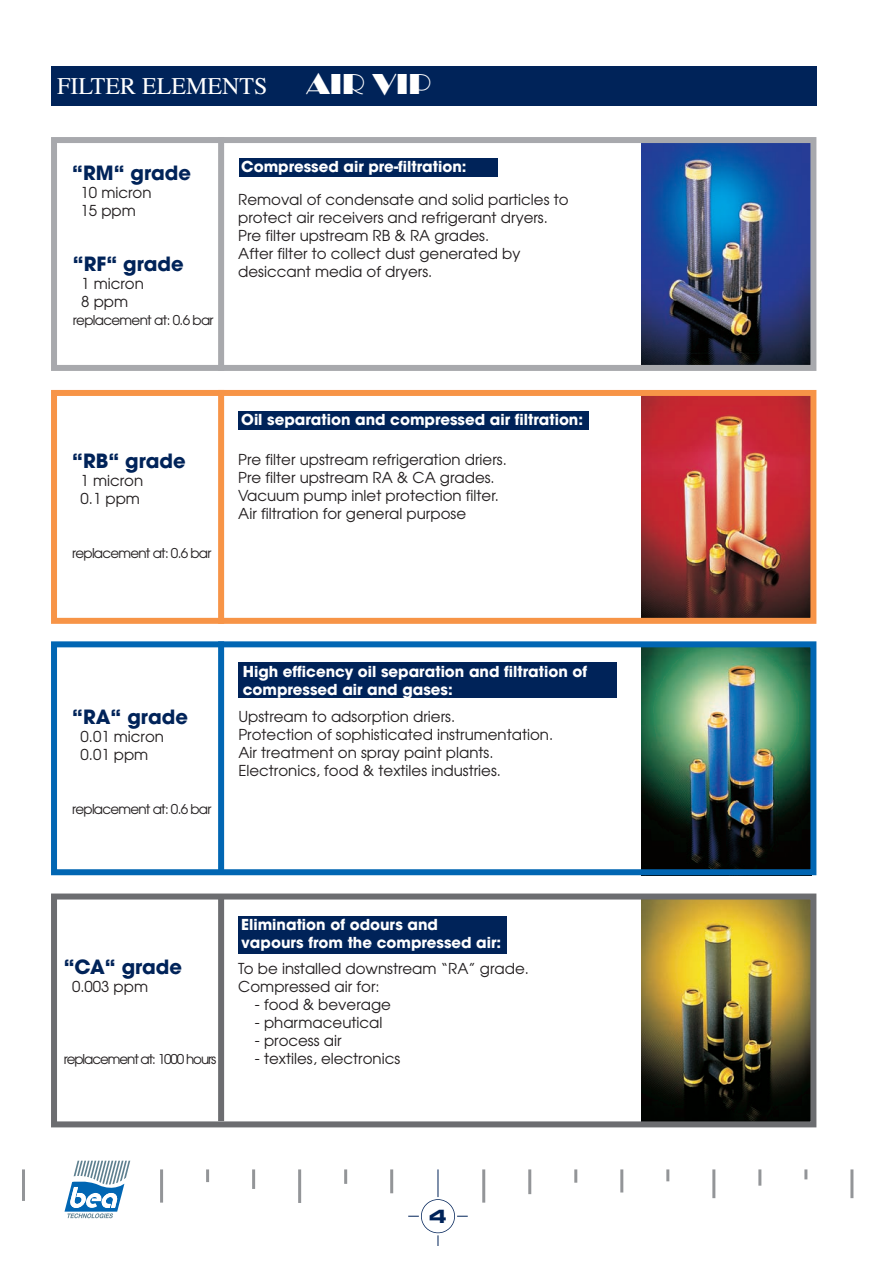
<style>
.page{position:relative;width:893px;height:1263px;background:#fff}
.page>*{position:absolute;margin:0;border:0;box-sizing:border-box;transform-origin:0 0}
.t1{font:30px "Broadway";color:#fff}
.t2{font:24px "Times";color:#fff}
.t3{font:700 19.5px "Avant Garde";color:#002359}
.t4{font:18.3px "Eurostile Bold Extended Two";color:#002359}
.t5{font:15px/18px "Avant Garde";color:#231f20}
.t6{font:700 15px/18px "Avant Garde";color:#fff}
.t7{font:13.5px "Avant Garde";letter-spacing:-.055em;color:#231f20}
.t8{font:13.5px "Avant Garde";letter-spacing:-.08em;color:#231f20}
</style>
<div class="page">
<img style="left:641px;top:144px;width:168px;height:220px">
<img style="left:641px;top:397px;width:168px;height:220px">
<img style="left:641px;top:648px;width:168px;height:220px">
<img style="left:641px;top:900px;width:168px;height:220px">
<hr style="left:298px;top:1169px;width:3px;height:34px;background:#939598">
<hr style="left:344px;top:1169px;width:3px;height:15px;background:#939598">
<hr style="left:528px;top:1169px;width:3px;height:25px;background:#939598">
<hr style="left:620px;top:1169px;width:3px;height:23px;background:#939598">
<hr style="left:574px;top:1169px;width:3px;height:14px;background:#939598">
<hr style="left:482px;top:1169px;width:3px;height:33px;background:#939598">
<hr style="left:390px;top:1169px;width:3px;height:24px;background:#939598">
<svg style="left:666px;top:1169px;width:3px;height:12px"></svg>
<hr style="left:712px;top:1169px;width:3px;height:29px;background:#939598">
<hr style="left:758px;top:1169px;width:3px;height:17px;background:#939598">
<hr style="left:252px;top:1169px;width:3px;height:20px;background:#939598">
<svg style="left:804px;top:1169px;width:3px;height:10px"></svg>
<svg style="left:206px;top:1169px;width:3px;height:13px"></svg>
<hr style="left:160px;top:1169px;width:3px;height:33px;background:#939598">
<hr style="left:850px;top:1169px;width:3px;height:29px;background:#939598">
<hr style="left:22px;top:1169px;width:3px;height:32px;background:#939598">
<div style="left:421px;top:1199px;width:34px;height:34px;border:2px solid #002359;border-radius:50%"></div>
<svg style="left:438px;top:1169px;width:1px;height:28px"></svg>
<div style="left:51px;top:137px;width:765px;height:234px;border:6px solid #a8a9ad"></div>
<div style="left:51px;top:390px;width:765px;height:234px;border:6px solid #f79447"></div>
<div style="left:51px;top:641px;width:765px;height:234px;border:6px solid #0166b3"></div>
<div style="left:51px;top:893px;width:765px;height:234px;border:6px solid #6c6d70"></div>
<div style="left:218px;top:137px;width:6px;height:234px;background:#a8a9ad"></div>
<div style="left:218px;top:390px;width:6px;height:234px;background:#f79447"></div>
<div style="left:218px;top:641px;width:6px;height:232px;background:#0166b3"></div>
<div style="left:218px;top:895px;width:6px;height:226px;background:#6c6d70"></div>
<div style="left:239px;top:158px;width:259px;height:18px;background:#002359"></div>
<div style="left:238px;top:411px;width:351px;height:18px;background:#002359"></div>
<div style="left:238px;top:663px;width:379px;height:35px;background:#002359"></div>
<div style="left:238px;top:916px;width:269px;height:38px;background:#002359"></div>
<div style="left:51px;top:66px;width:766px;height:40px;background:#002359"></div>
<svg style="left:65px;top:1161px;width:65px;height:57px"></svg>
<h2 class="t2" style="left:57px;top:72px;width:212px">FILTER ELEMENTS</h2>
<h1 class="t1" style="left:306px;top:66px;width:126px">AIR VIP</h1>
<h3 class="t3" style="left:72px;top:166px;width:120px">“RM“ grade</h3>
<p class="t5" style="left:81px;top:184px;width:72px">10 micron<br>15 ppm</p>
<h3 class="t3" style="left:73px;top:257px;width:112px">“RF“ grade</h3>
<p class="t5" style="left:81px;top:275px;width:64px">1 micron<br>8 ppm</p>
<p class="t7" style="left:73px;top:313px;width:142px">replacement at: 0.6 bar</p>
<p class="t6" style="left:241px;top:160px;width:227px">Compressed air pre-filtration:</p>
<p class="t5" style="left:238px;top:190px;width:332px">Removal of condensate and solid particles to protect air receivers and refrigerant dryers.<br>Pre filter upstream RB &amp; RA grades.<br>After filter to collect dust generated by desiccant media of dryers.</p>
<h3 class="t3" style="left:72px;top:453px;width:115px">“RB“ grade</h3>
<p class="t5" style="left:81px;top:472px;width:64px">1 micron<br>0.1 ppm</p>
<p class="t7" style="left:72px;top:545px;width:141px">replacement at: 0.6 bar</p>
<p class="t6" style="left:241px;top:412px;width:343px">Oil separation and compressed air filtration:</p>
<p class="t5" style="left:238px;top:451px;width:270px">Pre filter upstream refrigeration driers.<br>Pre filter upstream RA &amp; CA grades.<br>Vacuum pump inlet protection filter.<br>Air filtration for general purpose</p>
<h3 class="t3" style="left:72px;top:709px;width:117px">“RA“ grade</h3>
<p class="t5" style="left:81px;top:728px;width:85px">0.01 micron<br>0.01 ppm</p>
<p class="t7" style="left:72px;top:801px;width:141px">replacement at: 0.6 bar</p>
<p class="t6" style="left:243px;top:664px;width:346px">High efficency oil separation and filtration of compressed air and gases:</p>
<p class="t5" style="left:238px;top:708px;width:316px">Upstream to adsorption driers.<br>Protection of sophisticated instrumentation.<br>Air treatment on spray paint plants.<br>Electronics, food &amp; textiles industries.</p>
<h3 class="t3" style="left:64px;top:959px;width:120px">“CA“ grade</h3>
<p class="t5" style="left:72px;top:977px;width:78px">0.003 ppm</p>
<p class="t8" style="left:64px;top:1051px;width:154px">replacement at: 1000 hours</p>
<p class="t6" style="left:241px;top:918px;width:262px">Elimination of odours and vapours from the compressed air:</p>
<p class="t5" style="left:238px;top:959px;width:292px">To be installed downstream “RA” grade.<br>Compressed air for:</p>
<p class="t5" style="left:255px;top:995px;width:138px">- food &amp; beverage</p>
<p class="t5" style="left:255px;top:1013px;width:129px">- pharmaceutical</p>
<p class="t5" style="left:255px;top:1031px;width:88px">- process air</p>
<p class="t5" style="left:255px;top:1049px;width:147px">- textiles, electronics</p>
<p class="t4" style="left:429px;top:1209px;width:20px">4</p>
</div>
